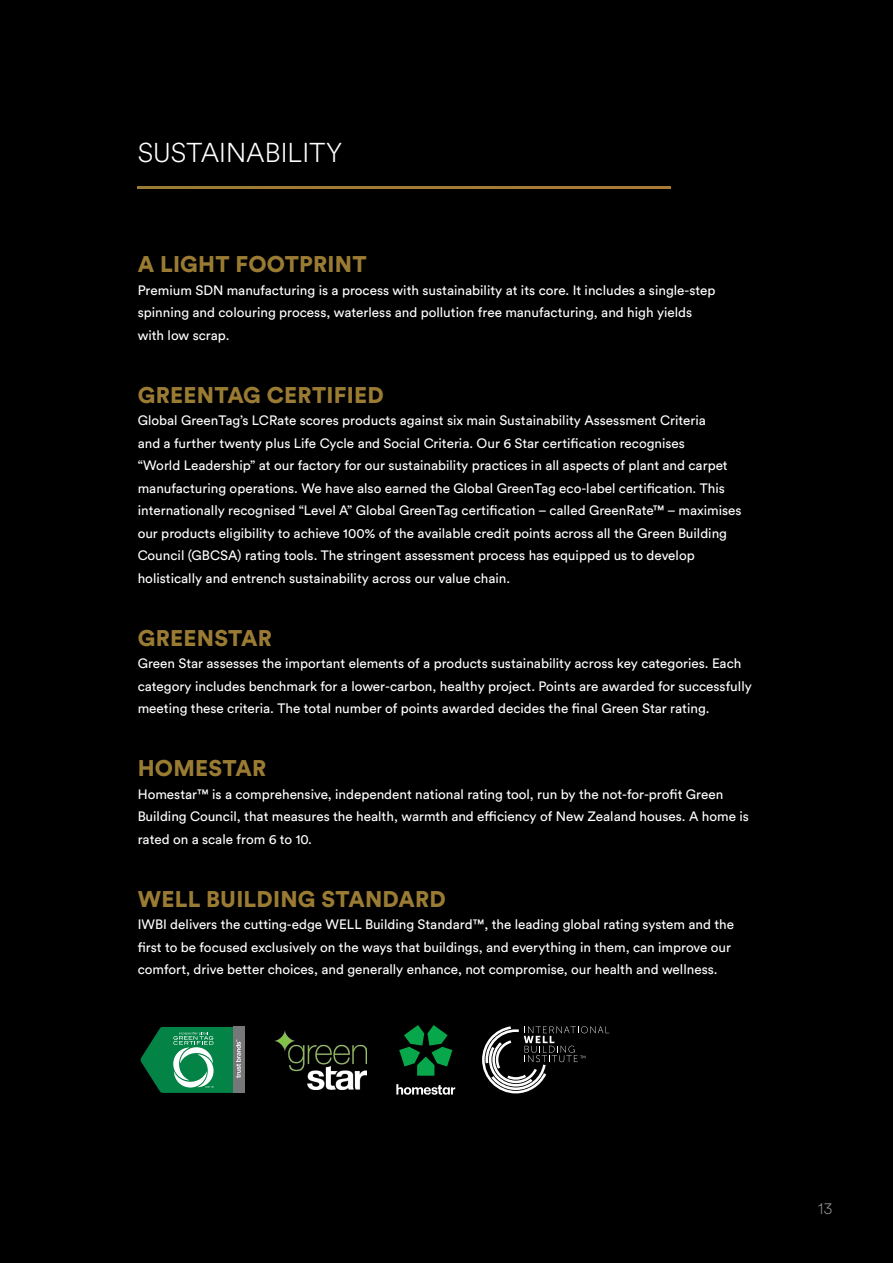
<style>
.page{position:relative;width:893px;height:1263px;background:#000}
.page>*{position:absolute;margin:0;border:0;box-sizing:border-box;transform-origin:0 0}
.t1{font:300 27px "Circular Air";color:#fff}
.t2{font:900 22.5px "Circular Std";letter-spacing:.01em;color:#9a7b33}
.t3{font:300 15px "Circular Air";color:#939598}
.t4{font:13.5px/22.5px "Circular Std";color:#fff}
</style>
<div class="page">
<div style="left:233px;top:1027px;width:11px;height:66px;background:#767779"></div>
<svg style="left:140px;top:1027px;width:101px;height:66px"></svg>
<img style="left:274px;top:1030px;width:92px;height:59px">
<svg style="left:396px;top:1084px;width:59px;height:11px"></svg>
<svg style="left:399px;top:1025px;width:53px;height:51px"></svg>
<svg style="left:482px;top:1026px;width:127px;height:67px"></svg>
<hr style="left:138px;top:187px;width:532px;height:2px;background:#a27c34">
<h1 class="t1" style="left:138px;top:134px;width:206px">SUSTAINABILITY</h1>
<h2 class="t2" style="left:138px;top:249px;width:230px">A LIGHT FOOTPRINT</h2>
<p class="t4" style="left:138px;top:279px;width:579px">Premium SDN manufacturing is a process with sustainability at its core. It includes a single-step spinning and colouring process, waterless and pollution free manufacturing, and high yields with low scrap.</p>
<h2 class="t2" style="left:138px;top:380px;width:247px">GREENTAG CERTIFIED</h2>
<p class="t4" style="left:138px;top:409px;width:605px">Global GreenTag’s LCRate scores products against six main Sustainability Assessment Criteria<br>and a further twenty plus Life Cycle and Social Criteria. Our 6 Star certification recognises<br>“World Leadership” at our factory for our sustainability practices in all aspects of plant and carpet manufacturing operations. We have also earned the Global GreenTag eco-label certification. This internationally recognised “Level A” Global GreenTag certification – called GreenRate™ – maximises our products eligibility to achieve 100% of the available credit points across all the Green Building Council (GBCSA) rating tools. The stringent assessment process has equipped us to develop holistically and entrench sustainability across our value chain.</p>
<h2 class="t2" style="left:138px;top:623px;width:136px">GREENSTAR</h2>
<p class="t4" style="left:138px;top:652px;width:616px">Green Star assesses the important elements of a products sustainability across key categories. Each category includes benchmark for a lower-carbon, healthy project. Points are awarded for successfully meeting these criteria. The total number of points awarded decides the final Green Star rating.</p>
<h2 class="t2" style="left:138px;top:753px;width:130px">HOMESTAR</h2>
<p class="t4" style="left:138px;top:783px;width:613px">Homestar™ is a comprehensive, independent national rating tool, run by the not-for-profit Green<br>Building Council, that measures the health, warmth and efficiency of New Zealand houses. A home is rated on a scale from 6 to 10.</p>
<h2 class="t2" style="left:138px;top:884px;width:309px">WELL BUILDING STANDARD</h2>
<p class="t4" style="left:138px;top:913px;width:598px">IWBI delivers the cutting-edge WELL Building Standard™, the leading global rating system and the first to be focused exclusively on the ways that buildings, and everything in them, can improve our comfort, drive better choices, and generally enhance, not compromise, our health and wellness.</p>
<p class="t3" style="left:818px;top:1199px;width:16px">13</p>
</div>
